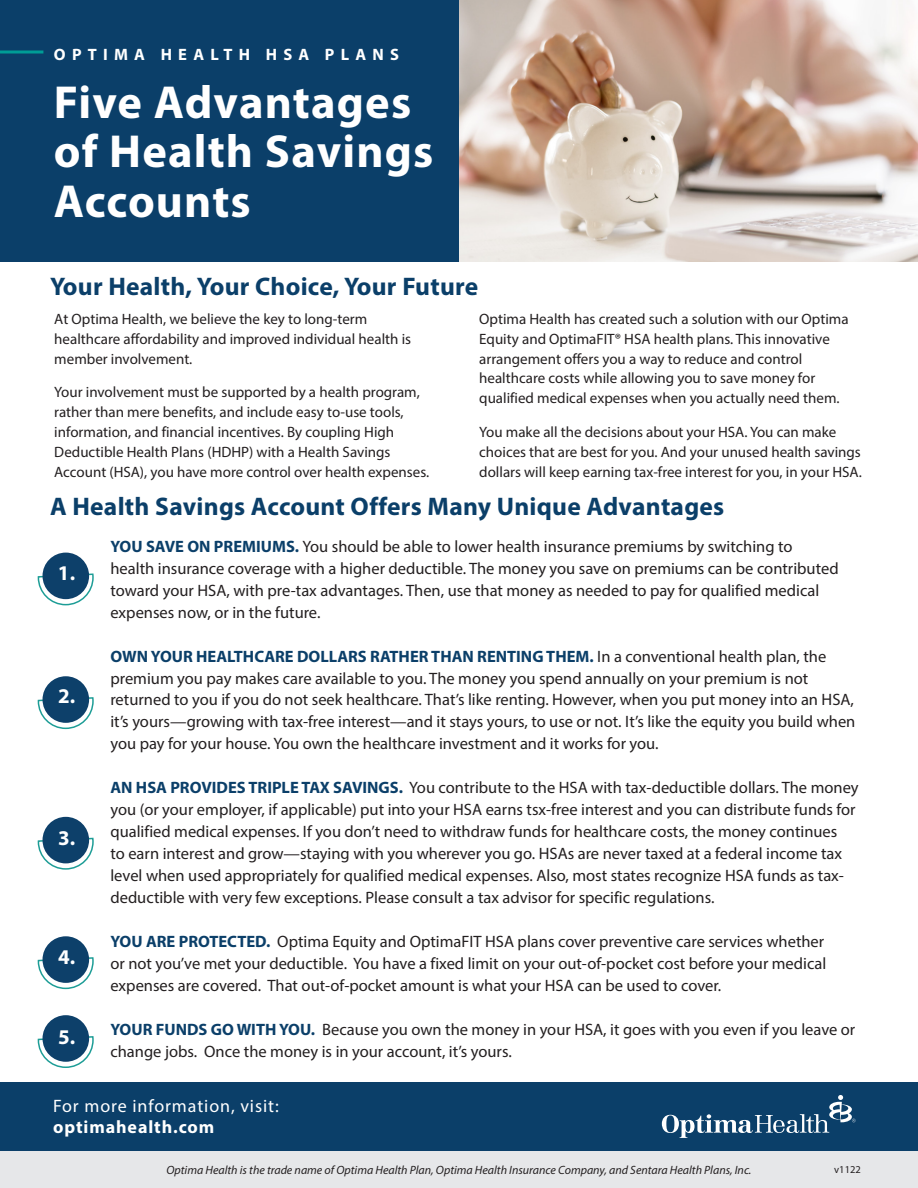
<style>
.page{position:relative;width:918px;height:1188px;background:#fff}
.page>*{position:absolute;margin:0;border:0;box-sizing:border-box;transform-origin:0 0}
.Optima_Headlines_Whi{font:700 46.5px/49.3px "Myriad Pro";letter-spacing:.025em;color:#fff}
.Optima_Body_Heading{font:700 25.5px "Myriad Pro";letter-spacing:.01em;color:#0b3f69}
.Optima_Body_Heading-2{font:700 21px "Myriad Pro";color:#fff}
.t1{font:18px "Myriad Pro";letter-spacing:.05em;color:#fff}
.t2{font:700 18px "Myriad Pro";letter-spacing:.05em;color:#fff}
.Optima_Body_Text{font:16.5px/21.9px "Myriad Pro";color:#231f20}
.Section_Title_Headli{font:700 16.5px "Myriad Pro";letter-spacing:.38em;color:#fff}
.Optima_Body_Text-2{font:15px/20px "Myriad Pro";color:#231f20}
.t3{font:italic 12px "Myriad Pro";color:#231f20}
.t4{font:10.5px "Myriad Pro";color:#231f20}
.s1{font-weight:700;color:#0b3f69}
</style>
<div class="page">
<img style="left:459px;top:0;width:459px;height:261px">
<div style="left:0;top:0;width:459px;height:261px;background:#0b3f69"></div>
<hr style="left:0;top:51px;width:43px;height:3px;background:#009c96">
<div style="left:0;top:1151px;width:918px;height:37px;background:#e6e7e9"></div>
<div style="left:0;top:1082px;width:918px;height:69px;background:#0b3f69"></div>
<svg style="left:662px;top:1095px;width:194px;height:43px"></svg>
<svg style="left:38px;top:573px;width:56px;height:32px"></svg>
<div style="left:43px;top:553px;width:46px;height:46px;background:#0d406a;border-radius:50%"></div>
<svg style="left:38px;top:696px;width:56px;height:33px"></svg>
<div style="left:43px;top:676px;width:46px;height:47px;background:#0d406a;border-radius:50%"></div>
<svg style="left:38px;top:837px;width:56px;height:33px"></svg>
<div style="left:43px;top:817px;width:46px;height:46px;background:#0d406a;border-radius:50%"></div>
<svg style="left:38px;top:956px;width:56px;height:33px"></svg>
<div style="left:43px;top:936px;width:46px;height:47px;background:#0d406a;border-radius:50%"></div>
<svg style="left:38px;top:1035px;width:56px;height:33px"></svg>
<div style="left:43px;top:1015px;width:46px;height:47px;background:#0d406a;border-radius:50%"></div>
<p class="Section_Title_Headli" style="left:54px;top:44px;width:347px">OPTIMA HEALTH HSA PLANS</p>
<p class="Optima_Headlines_Whi" style="left:54px;top:76px;width:381px">Five Advantages of Health Savings<br>Accounts</p>
<p class="Optima_Body_Heading" style="left:50px;top:270px;width:430px">Your Health, Your Choice, Your Future</p>
<p class="Optima_Body_Text-2" style="left:54px;top:308px;width:358px">At Optima Health, we believe the key to long-term healthcare affordability and improved individual health is member involvement.</p>
<p class="Optima_Body_Text-2" style="left:54px;top:382px;width:376px">Your involvement must be supported by a health program, rather than mere benefits, and include easy to-use tools, information, and financial incentives. By coupling High Deductible Health Plans (HDHP) with a Health Savings Account (HSA), you have more control over health expenses.</p>
<p class="Optima_Body_Text-2" style="left:479px;top:308px;width:371px">Optima Health has created such a solution with our Optima Equity and OptimaFIT® HSA health plans. This innovative arrangement offers you a way to reduce and control healthcare costs while allowing you to save money for qualified medical expenses when you actually need them.</p>
<p class="Optima_Body_Text-2" style="left:479px;top:422px;width:384px">You make all the decisions about your HSA. You can make choices that are best for you. And your unused health savings dollars will keep earning tax-free interest for you, in your HSA.</p>
<p class="Optima_Body_Heading" style="left:50px;top:490px;width:676px">A Health Savings Account Offers Many Unique Advantages</p>
<p class="Optima_Body_Heading-2" style="left:58px;top:560px;width:19px">1.</p>
<p class="Optima_Body_Heading-2" style="left:58px;top:682px;width:19px">2.</p>
<p class="Optima_Body_Heading-2" style="left:58px;top:824px;width:19px">3.</p>
<p class="Optima_Body_Heading-2" style="left:58px;top:944px;width:19px">4.</p>
<p class="Optima_Body_Heading-2" style="left:58px;top:1024px;width:19px">5.</p>
<p class="Optima_Body_Text" style="left:110px;top:535px;width:730px"><span class="s1">YOU SAVE ON PREMIUMS.</span> You should be able to lower health insurance premiums by switching to health insurance coverage with a higher deductible. The money you save on premiums can be contributed toward your HSA, with pre-tax advantages. Then, use that money as needed to pay for qualified medical expenses now, or in the future.</p>
<p class="Optima_Body_Text" style="left:110px;top:645px;width:747px"><span class="s1">OWN YOUR HEALTHCARE DOLLARS RATHER THAN RENTING THEM.</span> In a conventional health plan, the premium you pay makes care available to you. The money you spend annually on your premium is not returned to you if you do not seek healthcare. That’s like renting. However, when you put money into an HSA, it’s yours—growing with tax-free interest—and it stays yours, to use or not. It’s like the equity you build when you pay for your house. You own the healthcare investment and it works for you.</p>
<p class="Optima_Body_Text" style="left:110px;top:777px;width:750px"><span class="s1">AN HSA PROVIDES TRIPLE TAX SAVINGS.</span> You contribute to the HSA with tax-deductible dollars. The money you (or your employer, if applicable) put into your HSA earns tsx-free interest and you can distribute funds for qualified medical expenses. If you don’t need to withdraw funds for healthcare costs, the money continues<br>to earn interest and grow—staying with you wherever you go. HSAs are never taxed at a federal income tax level when used appropriately for qualified medical expenses. Also, most states recognize HSA funds as tax&shy;deductible with very few exceptions. Please consult a tax advisor for specific regulations.</p>
<p class="Optima_Body_Text" style="left:110px;top:930px;width:717px"><span class="s1">YOU ARE PROTECTED.</span> Optima Equity and OptimaFIT HSA plans cover preventive care services whether or not you’ve met your deductible. You have a fixed limit on your out-of-pocket cost before your medical expenses are covered. That out-of-pocket amount is what your HSA can be used to cover.</p>
<p class="Optima_Body_Text" style="left:110px;top:1018px;width:746px"><span class="s1">YOUR FUNDS GO WITH YOU.</span> Because you own the money in your HSA, it goes with you even if you leave or change jobs. Once the money is in your account, it’s yours.</p>
<p class="t1" style="left:53px;top:1095px;width:227px">For more information, visit:</p>
<p class="t2" style="left:53px;top:1115px;width:163px">optimahealth.com</p>
<p class="t3" style="left:166px;top:1163px;width:587px">Optima Health is the trade name of Optima Health Plan, Optima Health Insurance Company, and Sentara Health Plans, Inc.</p>
<p class="t4" style="left:834px;top:1163px;width:28px">v1122</p>
</div>
